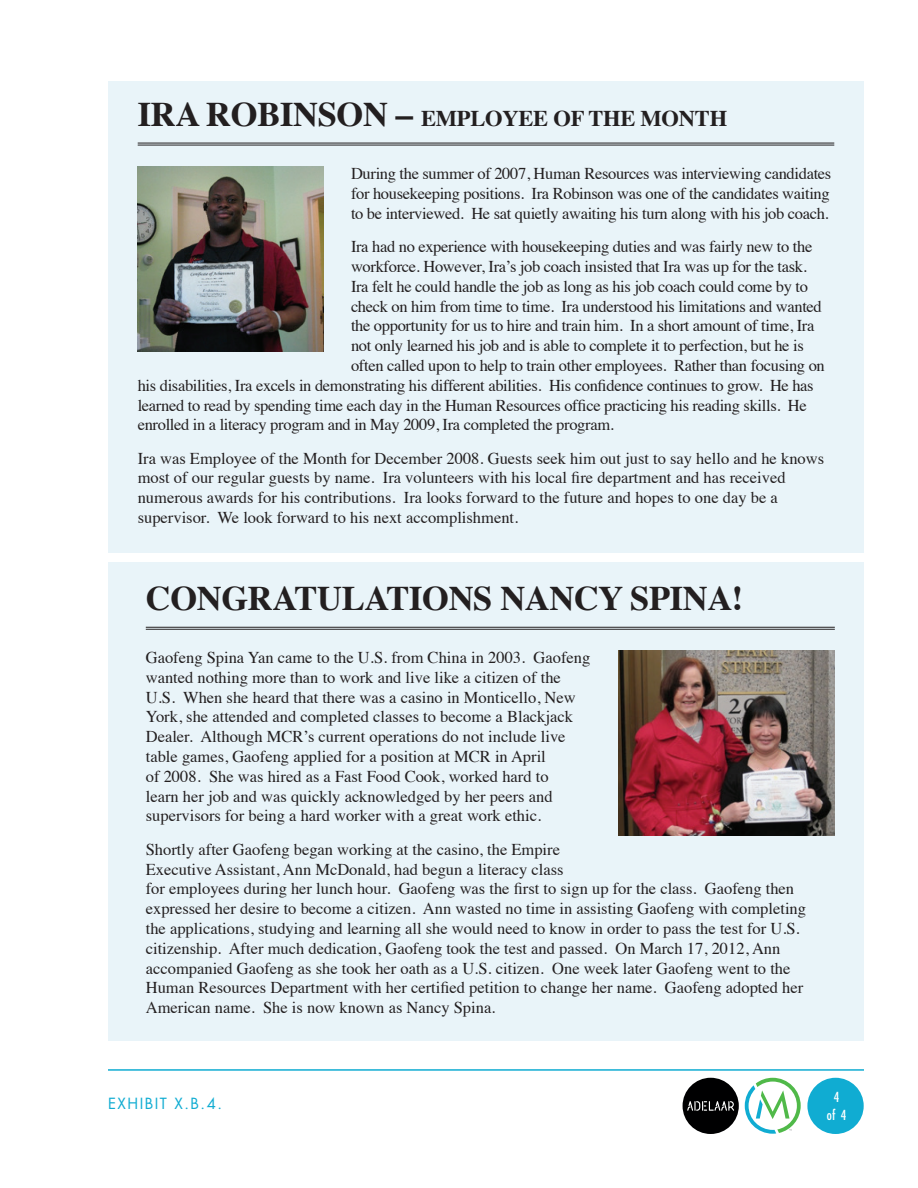
<style>
.page{position:relative;width:918px;height:1188px;background:#fff}
.page>*{position:absolute;margin:0;border:0;box-sizing:border-box;transform-origin:0 0}
.t1{font:700 34.5px "Times";letter-spacing:-.01em;color:#231f20}
.t2{font:700 22.5px "Times";letter-spacing:-.01em;color:#231f20}
.t3{font:16.5px/19.8px "Times";color:#231f20}
.t4{font:16.5px "Times";letter-spacing:-.02em;color:#231f20}
.t5{font:15px "Futura Std";letter-spacing:.1em;color:#10acd2}
.t6{font:condensed 13.5px/17.9px "Futura Std";color:#fff;text-align:center}
.s1{font-size:34.5px}
</style>
<div class="page">
<hr style="left:108px;top:1069px;width:756px;height:2px;background:#10acd2">
<svg style="left:745px;top:1078px;width:56px;height:56px"></svg>
<div style="left:807px;top:1078px;width:57px;height:56px;background:#10acd2;border-radius:50%"></div>
<div style="left:683px;top:1078px;width:56px;height:56px;background:#000001;border-radius:50%"></div>
<svg style="left:687px;top:1101px;width:47px;height:10px"></svg>
<div style="left:108px;top:81px;width:756px;height:472px;background:#e9f4f9"></div>
<hr style="left:138px;top:143px;width:696px;height:1px;background:#231f20">
<hr style="left:138px;top:145px;width:696px;height:1px;background:#231f20">
<img style="left:138px;top:167px;width:186px;height:185px">
<div style="left:108px;top:563px;width:756px;height:478px;background:#e9f4f9"></div>
<hr style="left:146px;top:627px;width:689px;height:1px;background:#231f20">
<hr style="left:146px;top:629px;width:689px;height:1px;background:#231f20">
<img style="left:619px;top:651px;width:216px;height:184px">
<h2 class="t2" style="left:138px;top:97px;width:590px"><span class="s1">IRA ROBINSON –</span> EMPLOYEE OF THE MONTH</h2>
<p class="t3" style="left:351px;top:162px;width:482px;text-align:justify">During the summer of 2007, Human Resources was interviewing candidates for housekeeping positions. Ira Robinson was one of the candidates waiting to be interviewed. He sat quietly awaiting his turn along with his job coach.</p>
<p class="t4" style="left:351px;top:231px;width:463px">Ira had no experience with housekeeping duties and was fairly new to the</p>
<p class="t4" style="left:351px;top:251px;width:457px">workforce. However, Ira’s job coach insisted that Ira was up for the task.</p>
<p class="t4" style="left:351px;top:271px;width:459px">Ira felt he could handle the job as long as his job coach could come by to</p>
<p class="t4" style="left:351px;top:291px;width:472px">check on him from time to time. Ira understood his limitations and wanted</p>
<p class="t4" style="left:351px;top:310px;width:465px">the opportunity for us to hire and train him. In a short amount of time, Ira</p>
<p class="t4" style="left:351px;top:330px;width:454px">not only learned his job and is able to complete it to perfection, but he is</p>
<p class="t4" style="left:351px;top:350px;width:475px">often called upon to help to train other employees. Rather than focusing on</p>
<p class="t4" style="left:138px;top:370px;width:678px">his disabilities, Ira excels in demonstrating his different abilities. His confidence continues to grow. He has</p>
<p class="t4" style="left:138px;top:390px;width:671px">learned to read by spending time each day in the Human Resources office practicing his reading skills. He</p>
<p class="t4" style="left:138px;top:409px;width:478px">enrolled in a literacy program and in May 2009, Ira completed the program.</p>
<p class="t3" style="left:138px;top:447px;width:688px">Ira was Employee of the Month for December 2008. Guests seek him out just to say hello and he knows most of our regular guests by name. Ira volunteers with his local fire department and has received numerous awards for his contributions. Ira looks forward to the future and hopes to one day be a supervisor. We look forward to his next accomplishment.</p>
<h1 class="t1" style="left:146px;top:566px;width:599px">CONGRATULATIONS NANCY SPINA!</h1>
<p class="t3" style="left:146px;top:646px;width:446px">Gaofeng Spina Yan came to the U.S. from China in 2003. Gaofeng wanted nothing more than to work and live like a citizen of the U.S. When she heard that there was a casino in Monticello, New York, she attended and completed classes to become a Blackjack Dealer. Although MCR’s current operations do not include live table games, Gaofeng applied for a position at MCR in April<br>of 2008. She was hired as a Fast Food Cook, worked hard to<br>learn her job and was quickly acknowledged by her peers and supervisors for being a hard worker with a great work ethic.</p>
<p class="t3" style="left:146px;top:838px;width:662px">Shortly after Gaofeng began working at the casino, the Empire<br>Executive Assistant, Ann McDonald, had begun a literacy class<br>for employees during her lunch hour. Gaofeng was the first to sign up for the class. Gaofeng then expressed her desire to become a citizen. Ann wasted no time in assisting Gaofeng with completing the applications, studying and learning all she would need to know in order to pass the test for U.S. citizenship. After much dedication, Gaofeng took the test and passed. On March 17, 2012, Ann accompanied Gaofeng as she took her oath as a U.S. citizen. One week later Gaofeng went to the Human Resources Department with her certified petition to change her name. Gaofeng adopted her American name. She is now known as Nancy Spina.</p>
<p class="t5" style="left:108px;top:1094px;width:116px">EXHIBIT X.B.4.</p>
<p class="t6" style="left:827px;top:1088px;width:21px">4<br>of 4</p>
</div>
